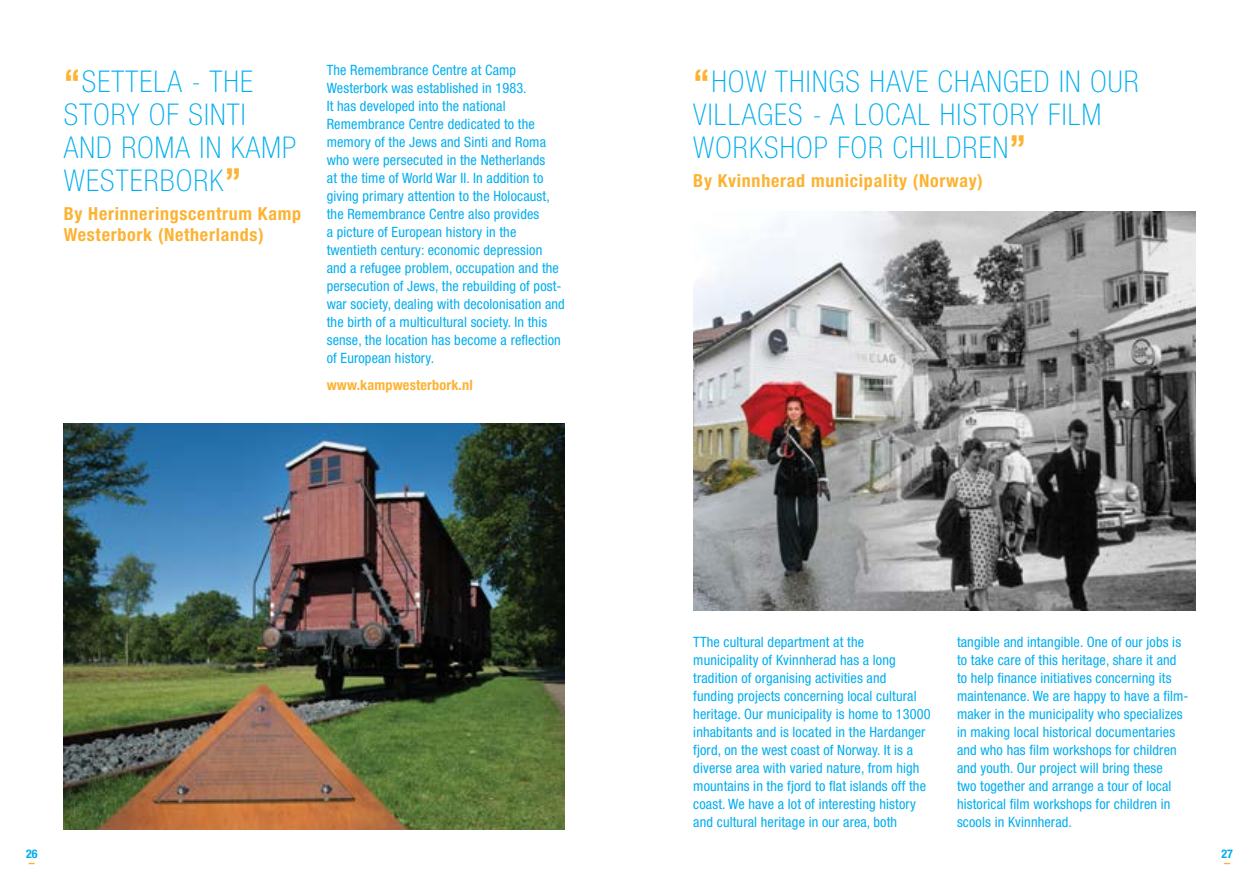
<style>
.page{position:relative;width:1259px;height:893px;background:#fff}
.page>*{position:absolute;margin:0;border:0;box-sizing:border-box;transform-origin:0 0}
.t1{font:100 condensed 30px/33px "Helvetica Neue";letter-spacing:.04em;color:#00aeef}
.t2{font:700 condensed 18px/21px "Helvetica Neue";letter-spacing:.04em;color:#fcb333}
.t3{font:condensed 14.25px/18px "Helvetica Neue";letter-spacing:.01em;color:#00aeef}
.t4{font:700 condensed 14.25px "Helvetica Neue";letter-spacing:.01em;color:#fcb333}
.t5{font:700 condensed 12px "Helvetica Neue";color:#00aeef}
.t6{font:700 condensed 12px "Helvetica Neue";color:#fcb333}
.s1{font-weight:700;font-size:36px;color:#fcb333}
</style>
<div class="page">
<img style="left:693px;top:211px;width:502px;height:399px">
<img style="left:64px;top:424px;width:501px;height:405px">
<h1 class="t1" style="left:64px;top:64px;width:234px"><span class="s1">“</span>SETTELA - THE<br>STORY OF SINTI<br>AND ROMA IN KAMP<br>WESTERBORK<span class="s1">”</span></h1>
<p class="t2" style="left:64px;top:203px;width:239px">By Herinneringscentrum Kamp<br>Westerbork (Netherlands)</p>
<p class="t3" style="left:327px;top:61px;width:240px">The Remembrance Centre at Camp Westerbork was established in 1983.<br>It has developed into the national Remembrance Centre dedicated to the memory of the Jews and Sinti and Roma who were persecuted in the Netherlands<br>at the time of World War II. In addition to giving primary attention to the Holocaust, the Remembrance Centre also provides<br>a picture of European history in the twentieth century: economic depression and a refugee problem, occupation and the persecution of Jews, the rebuilding of post&shy;war society, dealing with decolonisation and the birth of a multicultural society. In this sense, the location has become a reflection of European history.</p>
<p class="t4" style="left:327px;top:376px;width:148px">www.kampwesterbork.nl</p>
<p class="t5" style="left:26px;top:847px;width:13px">26</p>
<p class="t6" style="left:29px;top:856px;width:7px">–</p>
<h1 class="t1" style="left:693px;top:64px;width:447px"><span class="s1">“</span>HOW THINGS HAVE CHANGED IN OUR<br>VILLAGES - A LOCAL HISTORY FILM<br>WORKSHOP FOR CHILDREN<span class="s1">”</span></h1>
<p class="t2" style="left:693px;top:170px;width:291px">By Kvinnherad municipality (Norway)</p>
<p class="t3" style="left:693px;top:633px;width:239px">TThe cultural department at the municipality of Kvinnherad has a long tradition of organising activities and<br>funding projects concerning local cultural heritage. Our municipality is home to 13000 inhabitants and is located in the Hardanger fjord, on the west coast of Norway. It is a diverse area with varied nature, from high mountains in the fjord to flat islands off the coast. We have a lot of interesting history and cultural heritage in our area, both</p>
<p class="t3" style="left:957px;top:633px;width:233px">tangible and intangible. One of our jobs is to take care of this heritage, share it and to help finance initiatives concerning its maintenance. We are happy to have a film&shy;maker in the municipality who specializes in making local historical documentaries and who has film workshops for children and youth. Our project will bring these<br>two together and arrange a tour of local historical film workshops for children in scools in Kvinnherad.</p>
<p class="t5" style="left:1221px;top:847px;width:13px">27</p>
<p class="t6" style="left:1224px;top:856px;width:7px">–</p>
</div>
